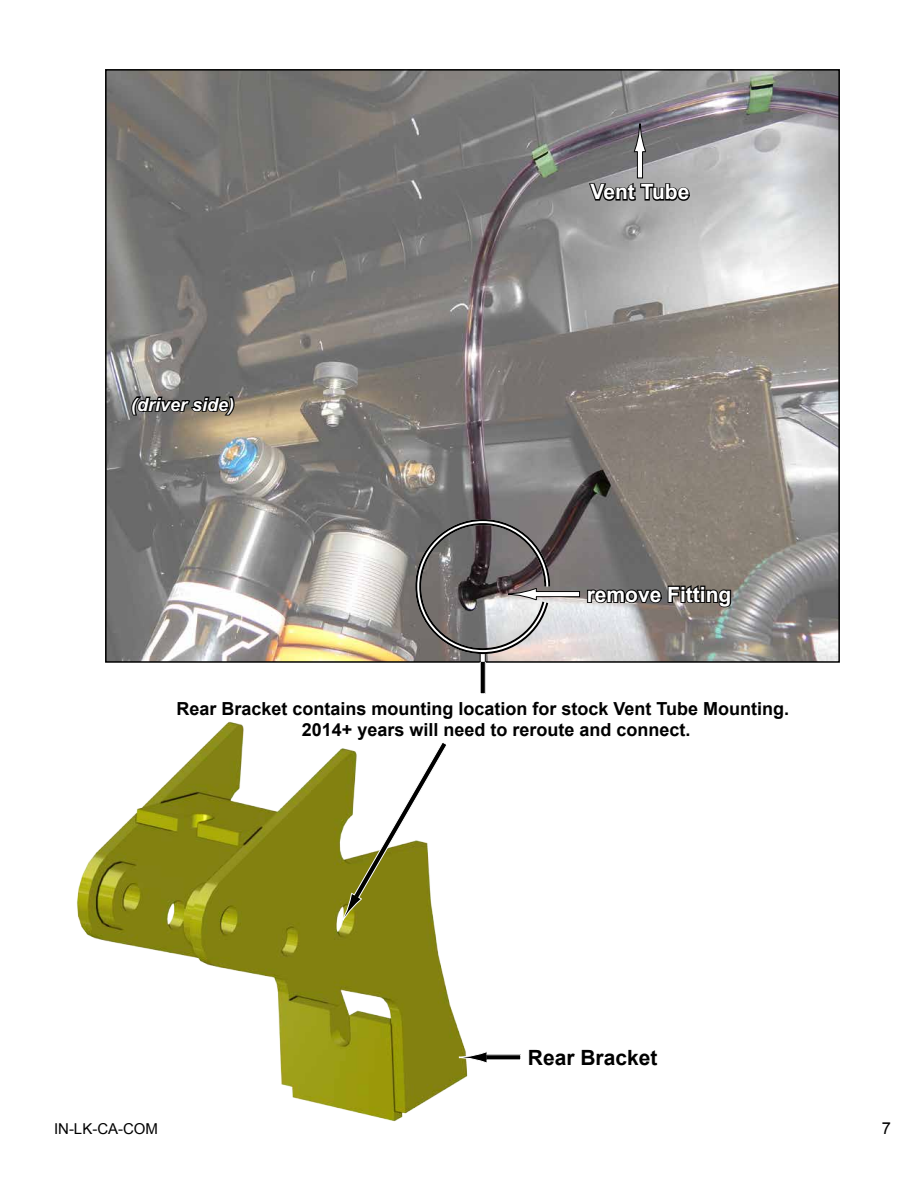
<style>
.page{position:relative;width:918px;height:1188px;background:#fff}
.page>*{position:absolute;margin:0;border:0;box-sizing:border-box;transform-origin:0 0}
.t1{font:700 21px "Arial";color:#fff}
.t2{font:700 21px "Arial";color:#000}
.t3{font:700 18px/21.6px "Arial";color:#000}
.t4{font:italic 700 18px "Arial";color:#fff}
.t5{font:16.5px "Arial";color:#000}
.t6{font:15px "Arial";color:#000}
</style>
<div class="page">
<img style="left:108px;top:72px;width:729px;height:588px">
<img style="left:76px;top:774px;width:392px;height:348px">
<svg style="left:130px;top:395px;width:106px;height:22px;background:#43403d"></svg>
<svg style="left:587px;top:169px;width:104px;height:34px;background:#717172"></svg>
<div style="left:637px;top:151px;width:6px;height:27px;background:#fff"></div>
<div style="left:637px;top:151px;width:6px;height:27px;border:1px solid #000"></div>
<svg style="left:633px;top:124px;width:14px;height:28px"></svg>
<div style="left:480px;top:650px;width:5px;height:12px;background:#fff"></div>
<div style="left:480px;top:649px;width:6px;height:14px;border:1px solid #000"></div>
<div style="left:487px;top:1055px;width:34px;height:5px;background:#000"></div>
<svg style="left:459px;top:1051px;width:29px;height:13px"></svg>
<svg style="left:175px;top:721px;width:293px;height:201px"></svg>
<svg style="left:586px;top:571px;width:147px;height:38px;background:#605c59"></svg>
<div style="left:536px;top:592px;width:44px;height:5px;background:#fff"></div>
<div style="left:536px;top:591px;width:44px;height:6px;border:1px solid #000"></div>
<svg style="left:412px;top:516px;width:141px;height:141px;background:#7f7a7b"></svg>
<div style="left:480px;top:662px;width:5px;height:32px;background:#000"></div>
<div style="left:480px;top:662px;width:6px;height:32px;border:1px solid #fff"></div>
<p class="t4" style="left:131px;top:392px;width:105px">(driver side)</p>
<p class="t1" style="left:591px;top:178px;width:100px">Vent Tube</p>
<p class="t1" style="left:587px;top:580px;width:146px">remove Fitting</p>
<p class="t3" style="left:302px;top:698px;width:489px;text-indent:-126px">Rear Bracket contains mounting location for stock Vent Tube Mounting.<br>2014+ years will need to reroute and connect.</p>
<p class="t2" style="left:528px;top:1044px;width:131px">Rear Bracket</p>
<p class="t6" style="left:54px;top:1119px;width:106px">IN-LK-CA-COM</p>
<p class="t5" style="left:882px;top:1117px;width:11px">7</p>
</div>
